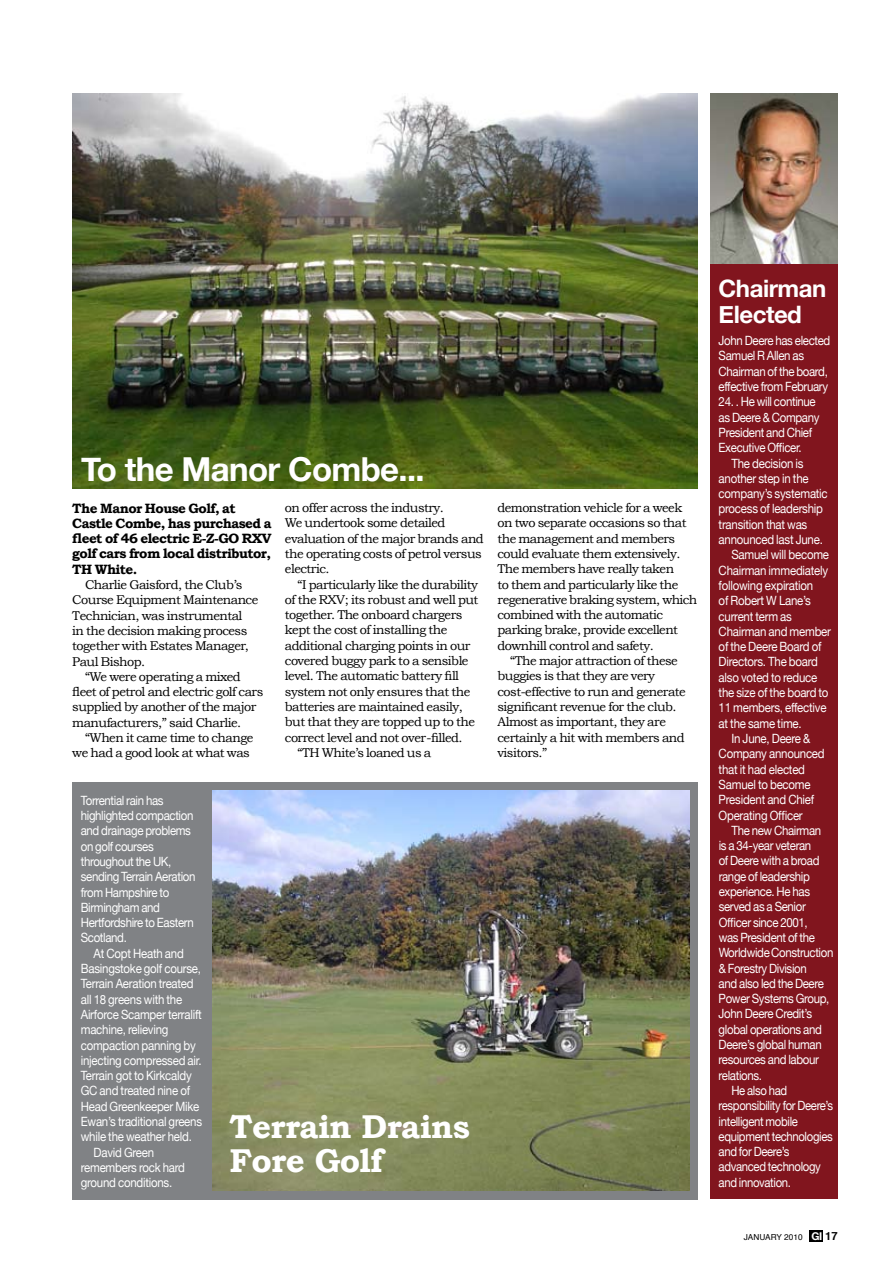
<style>
.page{position:relative;width:893px;height:1263px;background:#fff}
.page>*{position:absolute;margin:0;border:0;box-sizing:border-box;transform-origin:0 0}
.t1{font:700 33px/34.5px "Bookman Old Style";letter-spacing:-.02em;color:#fff}
.t2{font:700 33px "Helvetica Neue";letter-spacing:-.02em;color:#fff}
.t3{font:700 24px/25.5px "Helvetica Neue";letter-spacing:-.02em;color:#fff}
.t4{font:700 13.5px/15.3px "Bookman Old Style";letter-spacing:-.04em;color:#000}
.t5{font:12.75px/15.3px "Helvetica Neue";letter-spacing:-.03em;color:#fff;scale:.9 1}
.t6{font:12.75px/15.3px "Bookman Old Style";letter-spacing:-.04em;color:#000}
.t7{font:12.75px "Helvetica Neue";letter-spacing:-.03em;color:#fff;scale:.89 1}
.t8{font:8.25px "Helvetica";color:#000}
.s1{font-family:"Helvetica Neue";font-weight:700;font-size:10.8px;color:#fff}
.s2{font-weight:700;font-size:11.25px}
</style>
<div class="page">
<div style="left:809px;top:1230px;width:14px;height:11px;background:#000"></div>
<div style="left:72px;top:782px;width:625px;height:417px;background:#808285"></div>
<img style="left:213px;top:791px;width:477px;height:399px">
<div style="left:710px;top:94px;width:128px;height:1105px;background:#81151e"></div>
<img style="left:72px;top:94px;width:625px;height:394px">
<img style="left:710px;top:94px;width:128px;height:170px">
<h1 class="t2" style="left:81px;top:448px;width:345px">To the Manor Combe...</h1>
<p class="t4" style="left:72px;top:500px;width:201px">The Manor House Golf, at<br>Castle Combe, has purchased a fleet of 46 electric E-Z-GO RXV golf cars from local distributor,<br>TH White.</p>
<p class="t6" style="left:72px;top:577px;width:188px;text-indent:13px">Charlie Gaisford, the Club’s<br>Course Equipment Maintenance<br>Technician, was instrumental<br>in the decision making process together with Estates Manager,<br>Paul Bishop.</p>
<p class="t6" style="left:72px;top:669px;width:193px;text-indent:13px">“We were operating a mixed fleet of petrol and electric golf cars supplied by another of the major manufacturers,” said Charlie.</p>
<p class="t6" style="left:72px;top:730px;width:183px;text-align:right">“When it came time to change we had a good look at what was</p>
<p class="t6" style="left:285px;top:500px;width:200px">on offer across the industry.<br>We undertook some detailed evaluation of the major brands and the operating costs of petrol versus electric.</p>
<p class="t6" style="left:298px;top:576px;width:182px">“I particularly like the durability</p>
<p class="t6" style="left:285px;top:592px;width:195px">of the RXV; its robust and well put</p>
<p class="t6" style="left:285px;top:607px;width:179px">together. The onboard chargers</p>
<p class="t6" style="left:285px;top:622px;width:164px">kept the cost of installing the</p>
<p class="t6" style="left:285px;top:638px;width:187px">additional charging points in our</p>
<p class="t6" style="left:285px;top:653px;width:185px">covered buggy park to a sensible</p>
<p class="t6" style="left:285px;top:668px;width:176px">level. The automatic battery fill</p>
<p class="t6" style="left:285px;top:684px;width:187px">system not only ensures that the</p>
<p class="t6" style="left:285px;top:699px;width:179px">batteries are maintained easily,</p>
<p class="t6" style="left:285px;top:714px;width:192px">but that they are topped up to the</p>
<p class="t6" style="left:285px;top:729px;width:179px">correct level and not over-filled.</p>
<p class="t6" style="left:298px;top:745px;width:135px">“TH White’s loaned us a</p>
<p class="t6" style="left:497px;top:500px;width:186px">demonstration vehicle for a week</p>
<p class="t6" style="left:497px;top:515px;width:191px">on two separate occasions so that</p>
<p class="t6" style="left:497px;top:531px;width:179px">the management and members</p>
<p class="t6" style="left:497px;top:546px;width:185px">could evaluate them extensively.</p>
<p class="t6" style="left:497px;top:561px;width:178px">The members have really taken</p>
<p class="t6" style="left:497px;top:576px;width:182px">to them and particularly like the</p>
<p class="t6" style="left:497px;top:592px;width:201px">regenerative braking system, which</p>
<p class="t6" style="left:497px;top:607px;width:167px">combined with the automatic</p>
<p class="t6" style="left:497px;top:622px;width:182px">parking brake, provide excellent</p>
<p class="t6" style="left:497px;top:638px;width:158px">downhill control and safety.</p>
<p class="t6" style="left:510px;top:653px;width:169px">“The major attraction of these</p>
<p class="t6" style="left:497px;top:668px;width:159px">buggies is that they are very</p>
<p class="t6" style="left:497px;top:684px;width:190px">cost-effective to run and generate</p>
<p class="t6" style="left:497px;top:699px;width:181px">significant revenue for the club.</p>
<p class="t6" style="left:497px;top:714px;width:170px">Almost as important, they are</p>
<p class="t6" style="left:497px;top:729px;width:189px">certainly a hit with members and</p>
<p class="t6" style="left:497px;top:745px;width:51px">visitors.”</p>
<p class="t5" style="left:81px;top:792px;width:129px">Torrential rain has highlighted compaction and drainage problems on golf courses throughout the UK, sending Terrain Aeration from Hampshire to<br>Birmingham and<br>H ertfordshire to Eastern<br>Scotland.</p>
<p class="t5" style="left:94px;top:945px;width:102px">At Copt H eath and</p>
<p class="t5" style="left:81px;top:961px;width:135px">Basingstoke golf course,</p>
<p class="t5" style="left:81px;top:976px;width:127px">Terrain Aeration treated</p>
<p class="t5" style="left:81px;top:991px;width:114px">all 18 greens with the</p>
<p class="t5" style="left:81px;top:1006px;width:136px">Airforce Scamper terralift</p>
<p class="t5" style="left:81px;top:1022px;width:99px">machine, relieving</p>
<p class="t5" style="left:81px;top:1037px;width:129px">compaction panning by</p>
<p class="t5" style="left:81px;top:1052px;width:136px">injecting compressed air.</p>
<p class="t5" style="left:81px;top:1068px;width:125px">Terrain got to Kirkcaldy</p>
<p class="t5" style="left:81px;top:1083px;width:123px">GC and treated nine of</p>
<p class="t5" style="left:81px;top:1098px;width:133px">H ead Greenkeeper M ike</p>
<p class="t5" style="left:81px;top:1114px;width:136px">Ewan’s traditional greens</p>
<p class="t5" style="left:81px;top:1129px;width:125px">while the weather held.</p>
<p class="t5" style="left:94px;top:1144px;width:69px">David Green</p>
<p class="t5" style="left:81px;top:1159px;width:117px">remembers rock hard</p>
<p class="t5" style="left:81px;top:1175px;width:103px">ground conditions.</p>
<h1 class="t1" style="left:230px;top:1109px;width:242px">Terrain Drains<br>Fore Golf</h1>
<h2 class="t3" style="left:719px;top:276px;width:109px">Chairman<br>Elected</h2>
<p class="t5" style="left:719px;top:333px;width:126px">John Deere has elected<br>Samuel R Allen as<br>Chairman of the board, effective from February</p>
<p class="t5" style="left:719px;top:394px;width:114px">24. . He will continue as Deere &amp; Company<br>President and Chief<br>Executive Officer.</p>
<p class="t5" style="left:731px;top:455px;width:82px">The decision is</p>
<p class="t5" style="left:719px;top:470px;width:102px">another step in the</p>
<p class="t5" style="left:719px;top:486px;width:123px">company’s systematic</p>
<p class="t5" style="left:719px;top:501px;width:118px">process of leadership</p>
<p class="t5" style="left:719px;top:516px;width:100px">transition that was</p>
<p class="t5" style="left:719px;top:532px;width:117px">announced last June.</p>
<p class="t5" style="left:731px;top:547px;width:110px">Samuel will become</p>
<p class="t5" style="left:719px;top:562px;width:123px">Chairman immediately</p>
<p class="t5" style="left:719px;top:578px;width:107px">following expiration</p>
<p class="t5" style="left:719px;top:593px;width:104px">of Robert W Lane’s</p>
<p class="t5" style="left:719px;top:608px;width:83px">current term as</p>
<p class="t5" style="left:719px;top:623px;width:126px">Chairman and member</p>
<p class="t5" style="left:719px;top:639px;width:116px">of the Deere Board of</p>
<p class="t5" style="left:719px;top:654px;width:112px">Directors. The board</p>
<p class="t5" style="left:719px;top:669px;width:111px">also voted to reduce</p>
<p class="t5" style="left:719px;top:685px;width:124px">the size of the board to</p>
<p class="t5" style="left:719px;top:700px;width:121px">11 members, effective</p>
<p class="t5" style="left:719px;top:715px;width:94px">at the same time.</p>
<p class="t5" style="left:731px;top:731px;width:89px">I n June, Deere &amp;</p>
<p class="t5" style="left:719px;top:746px;width:119px">Company announced</p>
<p class="t5" style="left:719px;top:761px;width:98px">that it had elected</p>
<p class="t5" style="left:719px;top:776px;width:104px">Samuel to become</p>
<p class="t5" style="left:719px;top:792px;width:108px">President and Chief</p>
<p class="t5" style="left:719px;top:807px;width:95px">Operating Officer</p>
<p class="t5" style="left:731px;top:822px;width:101px">The new Chairman</p>
<p class="t5" style="left:719px;top:838px;width:104px">is a 34-year veteran</p>
<p class="t5" style="left:719px;top:853px;width:114px">of Deere with a broad</p>
<p class="t5" style="left:719px;top:868px;width:103px">range of leadership</p>
<p class="t5" style="left:719px;top:884px;width:103px">experience. H e has</p>
<p class="t5" style="left:719px;top:899px;width:98px">served as a Senior</p>
<p class="t5" style="left:719px;top:914px;width:101px">Officer since 2001,</p>
<p class="t5" style="left:719px;top:929px;width:108px">was President of the</p>
<p class="t5" style="left:719px;top:945px;width:129px">Worldwide Construction</p>
<p class="t5" style="left:719px;top:960px;width:99px">&amp; Forestry Division</p>
<p class="t5" style="left:719px;top:975px;width:118px">and also led the Deere</p>
<p class="t5" style="left:719px;top:991px;width:125px">Power Systems Group,</p>
<p class="t5" style="left:719px;top:1006px;width:105px">John Deere Credit’s</p>
<p class="t5" style="left:719px;top:1021px;width:116px">global operations and</p>
<p class="t5" style="left:719px;top:1037px;width:116px">Deere’s global human</p>
<p class="t5" style="left:719px;top:1052px;width:113px">resources and labour</p>
<p class="t5" style="left:719px;top:1067px;width:50px">relations.</p>
<p class="t7" style="left:731px;top:1083px;width:64px">He also had</p>
<p class="t7" style="left:719px;top:1098px;width:130px">responsibility for Deere’s</p>
<p class="t7" style="left:719px;top:1113px;width:91px">intelligent mobile</p>
<p class="t7" style="left:719px;top:1129px;width:130px">equipment technologies</p>
<p class="t7" style="left:719px;top:1144px;width:81px">and for Deere’s</p>
<p class="t7" style="left:719px;top:1159px;width:116px">advanced technology</p>
<p class="t7" style="left:719px;top:1174px;width:83px">and innovation.</p>
<p class="t8" style="left:744px;top:1231px;width:95px">JANUARY 2010 <span class="s1">GI</span> <span class="s2">17</span></p>
</div>
